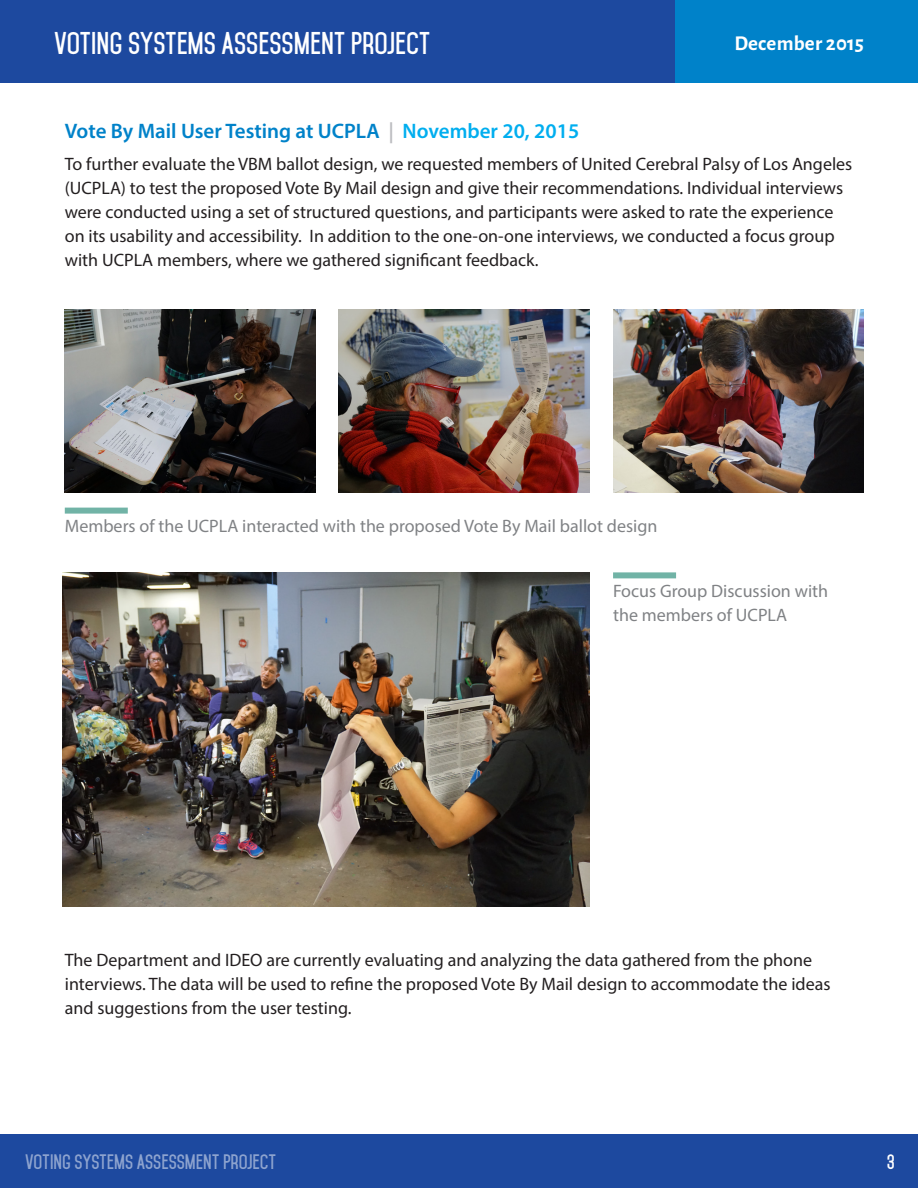
<style>
.page{position:relative;width:918px;height:1188px;background:#fff}
.page>*{position:absolute;margin:0;border:0;box-sizing:border-box;transform-origin:0 0}
.t1{font:700 27px "Mohave";color:#fff}
.t2{font:600 21px "Myriad Pro";color:#0082c9}
.t3{font:700 21px "Alegreya Sans";letter-spacing:.01em;color:#fff}
.t4{font:18px/24px "Myriad Pro";color:#231f20}
.t5{font:18px/24px "Myriad Pro";color:#808285}
.t6{font:700 18px "Mohave";color:#fff}
.s1{color:#bcbdc0}
.s2{color:#00aeef}
</style>
<div class="page">
<div style="left:0;top:1134px;width:918px;height:54px;background:#1d499f"></div>
<div style="left:0;top:0;width:918px;height:83px;background:#0082c9"></div>
<div style="left:0;top:0;width:675px;height:83px;background:#1d499f"></div>
<img style="left:65px;top:310px;width:251px;height:183px">
<img style="left:339px;top:310px;width:251px;height:183px">
<img style="left:613px;top:310px;width:251px;height:183px">
<div style="left:65px;top:508px;width:63px;height:6px;background:#71b3a6"></div>
<div style="left:613px;top:572px;width:63px;height:6px;background:#71b3a6"></div>
<img style="left:62px;top:572px;width:528px;height:335px">
<h1 class="t1" style="left:54px;top:26px;width:378px">VOTING SYSTEMS ASSESSMENT PROJECT</h1>
<p class="t3" style="left:734px;top:28px;width:131px">December 2015</p>
<p class="t2" style="left:65px;top:117px;width:516px">Vote By Mail User Testing at UCPLA <span class="s1">|</span> <span class="s2">November 20, 2015</span></p>
<p class="t4" style="left:65px;top:152px;width:789px">To further evaluate the VBM ballot design, we requested members of United Cerebral Palsy of Los Angeles (UCPLA) to test the proposed Vote By Mail design and give their recommendations. Individual interviews were conducted using a set of structured questions, and participants were asked to rate the experience on its usability and accessibility. In addition to the one-on-one interviews, we conducted a focus group with UCPLA members, where we gathered significant feedback.</p>
<p class="t5" style="left:65px;top:513px;width:594px">Members of the UCPLA interacted with the proposed Vote By Mail ballot design</p>
<p class="t5" style="left:613px;top:578px;width:217px">Focus Group Discussion with the members of UCPLA</p>
<p class="t4" style="left:65px;top:948px;width:767px">The Department and IDEO are currently evaluating and analyzing the data gathered from the phone interviews. The data will be used to refine the proposed Vote By Mail design to accommodate the ideas and suggestions from the user testing.</p>
<p class="t6" style="left:25px;top:1151px;width:252px">VOTING SYSTEMS ASSESSMENT PROJECT</p>
<p class="t6" style="left:887px;top:1151px;width:10px">3</p>
</div>
